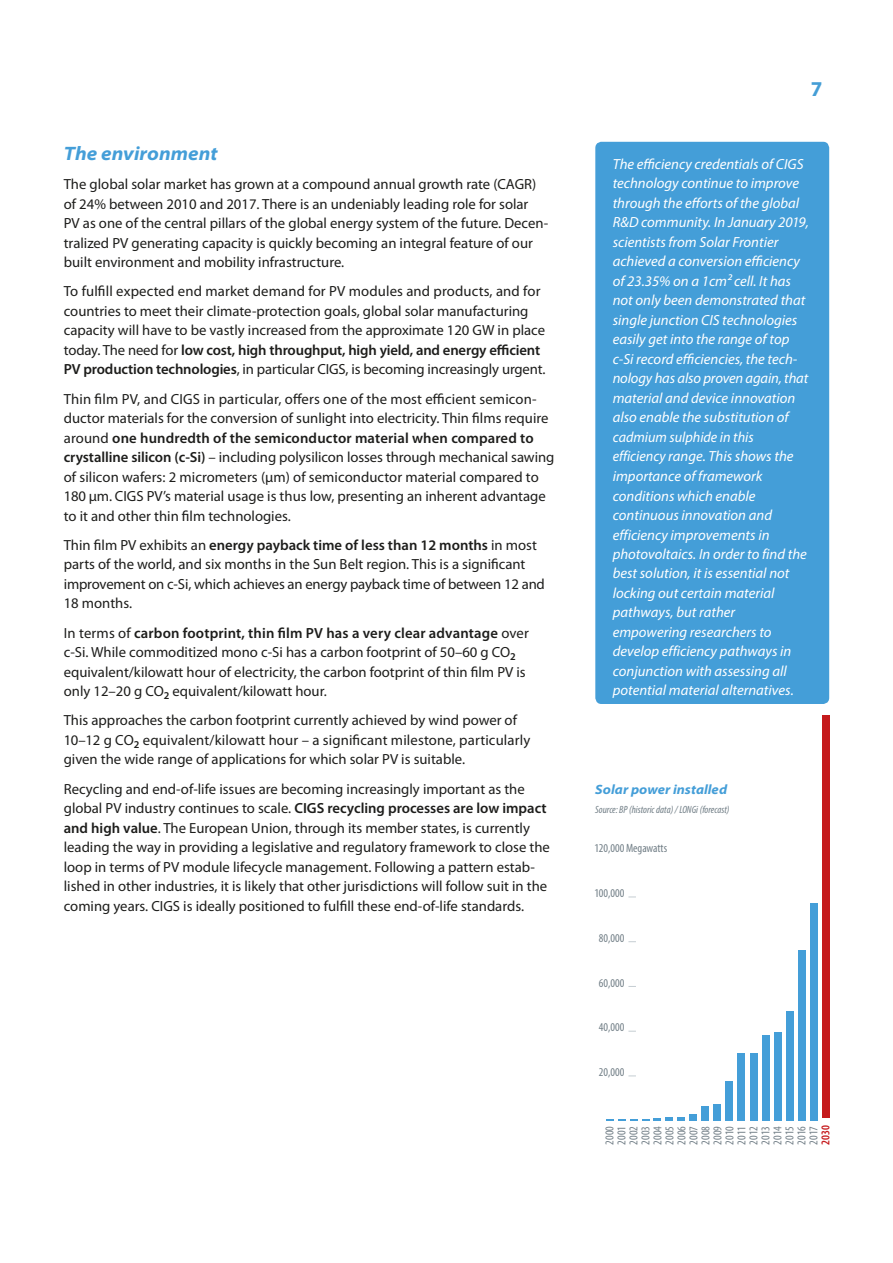
<style>
.page{position:relative;width:893px;height:1263px;background:#fff}
.page>*{position:absolute;margin:0;border:0;box-sizing:border-box;transform-origin:0 0}
.t1{font:700 21px "Myriad Pro";color:#459ed6}
.Heads{font:italic 700 semi-expanded 19.5px "Myriad Pro";color:#449ed8}
.Fließtext{font:14.7px/19.5px "Myriad Pro";color:#1d1d1b}
.Fließtext-2{font:italic 14.7px/19.5px "Myriad Pro";color:#fff}
.Heads-2{font:italic 700 semi-expanded 13.5px "Myriad Pro";color:#449ed8}
.t2{font:condensed 12px/12px "Myriad Pro";color:#717e86;text-align:justify}
.t3{font:italic condensed 10.5px "Myriad Pro";color:#717e86}
.s1{font-weight:600}
.s2{font-weight:600;color:#c51a1c}
</style>
<div class="page">
<div style="left:810px;top:903px;width:7px;height:218px;background:#449ed8"></div>
<div style="left:798px;top:950px;width:7px;height:171px;background:#449ed8"></div>
<div style="left:786px;top:1012px;width:7px;height:109px;background:#449ed8"></div>
<div style="left:774px;top:1032px;width:7px;height:89px;background:#449ed8"></div>
<div style="left:762px;top:1035px;width:7px;height:86px;background:#449ed8"></div>
<div style="left:750px;top:1053px;width:7px;height:68px;background:#449ed8"></div>
<div style="left:738px;top:1053px;width:7px;height:68px;background:#449ed8"></div>
<div style="left:726px;top:1081px;width:7px;height:40px;background:#449ed8"></div>
<div style="left:714px;top:1104px;width:7px;height:17px;background:#449ed8"></div>
<div style="left:702px;top:1106px;width:7px;height:15px;background:#449ed8"></div>
<div style="left:690px;top:1114px;width:7px;height:7px;background:#449ed8"></div>
<svg style="left:606px;top:1117px;width:79px;height:4px"></svg>
<div style="left:822px;top:716px;width:7px;height:402px;background:#c51a1c"></div>
<div style="left:595px;top:142px;width:234px;height:562px;background:#449ed8;border-radius:6px"></div>
<p class="Heads" style="left:64px;top:142px;width:155px">The environment</p>
<p class="Fließtext" style="left:64px;top:175px;width:486px">The global solar market has grown at a compound annual growth rate (CAGR) of 24% between 2010 and 2017. There is an undeniably leading role for solar<br>PV as one of the central pillars of the global energy system of the future. Decen&shy;tralized PV generating capacity is quickly becoming an integral feature of our built environment and mobility infrastructure.</p>
<p class="Fließtext" style="left:64px;top:282px;width:483px">To fulfill expected end market demand for PV modules and products, and for countries to meet their climate-protection goals, global solar manufacturing capacity will have to be vastly increased from the approximate 120 GW in place today. The need for <span class="s1">low cost, high throughput, high yield, and energy efficient PV production technologies</span>, in particular CIGS, is becoming increasingly urgent.</p>
<p class="Fließtext" style="left:64px;top:389px;width:492px">Thin film PV, and CIGS in particular, offers one of the most efficient semicon&shy;ductor materials for the conversion of sunlight into electricity. Thin films require around <span class="s1">one hundredth of the semiconductor material when compared to crystalline silicon (c-Si)</span> – including polysilicon losses through mechanical sawing of silicon wafers: 2 micrometers (μm) of semiconductor material compared to 180 μm. CIGS PV’s material usage is thus low, presenting an inherent advantage to it and other thin film technologies.</p>
<p class="Fließtext" style="left:64px;top:535px;width:483px">Thin film PV exhibits an <span class="s1">energy payback time of less than 12 months</span> in most parts of the world, and six months in the Sun Belt region. This is a significant improvement on c-Si, which achieves an energy payback time of between 12 and 18 months.</p>
<p class="Fließtext" style="left:64px;top:623px;width:467px">In terms of <span class="s1">carbon footprint, thin film PV has a very clear advantage</span> over c-Si. While commoditized mono c-Si has a carbon footprint of 50–60 g CO<sub>2 </sub>equivalent/kilowatt hour of electricity, the carbon footprint of thin film PV is only 12–20 g CO<sub>2</sub> equivalent/kilowatt hour.</p>
<p class="Fließtext" style="left:64px;top:711px;width:468px">This approaches the carbon footprint currently achieved by wind power of<br>10–12 g CO<sub>2</sub> equivalent/kilowatt hour – a significant milestone, particularly given the wide range of applications for which solar PV is suitable.</p>
<p class="Fließtext" style="left:64px;top:779px;width:488px">Recycling and end-of-life issues are becoming increasingly important as the global PV industry continues to scale. <span class="s1">CIGS recycling processes are low impact and high value</span>. The European Union, through its member states, is currently leading the way in providing a legislative and regulatory framework to close the loop in terms of PV module lifecycle management. Following a pattern estab&shy;lished in other industries, it is likely that other jurisdictions will follow suit in the coming years. CIGS is ideally positioned to fulfill these end-of-life standards.</p>
<h1 class="t1" style="left:811px;top:75px;width:13px">7</h1>
<p class="Fließtext-2" style="left:613px;top:154px;width:198px">The efficiency credentials of CIGS technology continue to improve through the efforts of the global<br>R&amp;D community. In January 2019, scientists from Solar Frontier achieved a conversion efficiency of 23.35% on a 1cm² cell. It has not only been demonstrated that single junction CIS technologies easily get into the range of top c-Si record efficiencies, the tech&shy;nology has also proven again, that material and device innovation also enable the substitution of cadmium sulphide in this efficiency range. This shows the importance of framework conditions which enable continuous innovation and efficiency improvements in photovoltaics. In order to find the best solution, it is essential not locking out certain material pathways, but rather empowering researchers to develop efficiency pathways in conjunction with assessing all potential material alternatives.</p>
<p class="Heads-2" style="left:595px;top:781px;width:133px">Solar power installed</p>
<p class="t3" style="left:595px;top:803px;width:136px">Source: BP (historic data) / LONGi (forecast)</p>
<p class="t2" style="left:594px;top:842px;width:74px">120,000Megawatts</p>
<p class="t2" style="left:594px;top:887px;width:32px">100,000</p>
<p class="t2" style="left:599px;top:932px;width:27px">80,000</p>
<p class="t2" style="left:599px;top:976px;width:27px">60,000</p>
<p class="t2" style="left:599px;top:1021px;width:27px">40,000</p>
<p class="t2" style="left:599px;top:1066px;width:27px">20,000</p>
<p class="t2" style="left:603px;top:1145px;width:21px;rotate:-90deg">2000<br>2001<br>2002<br>2003<br>2004<br>2005<br>2006<br>2007<br>2008<br>2009<br>2010<br>2011<br>2012<br>2013<br>2014<br>2015<br>2016<br>2017<br><span class="s2">2030</span></p>
</div>
